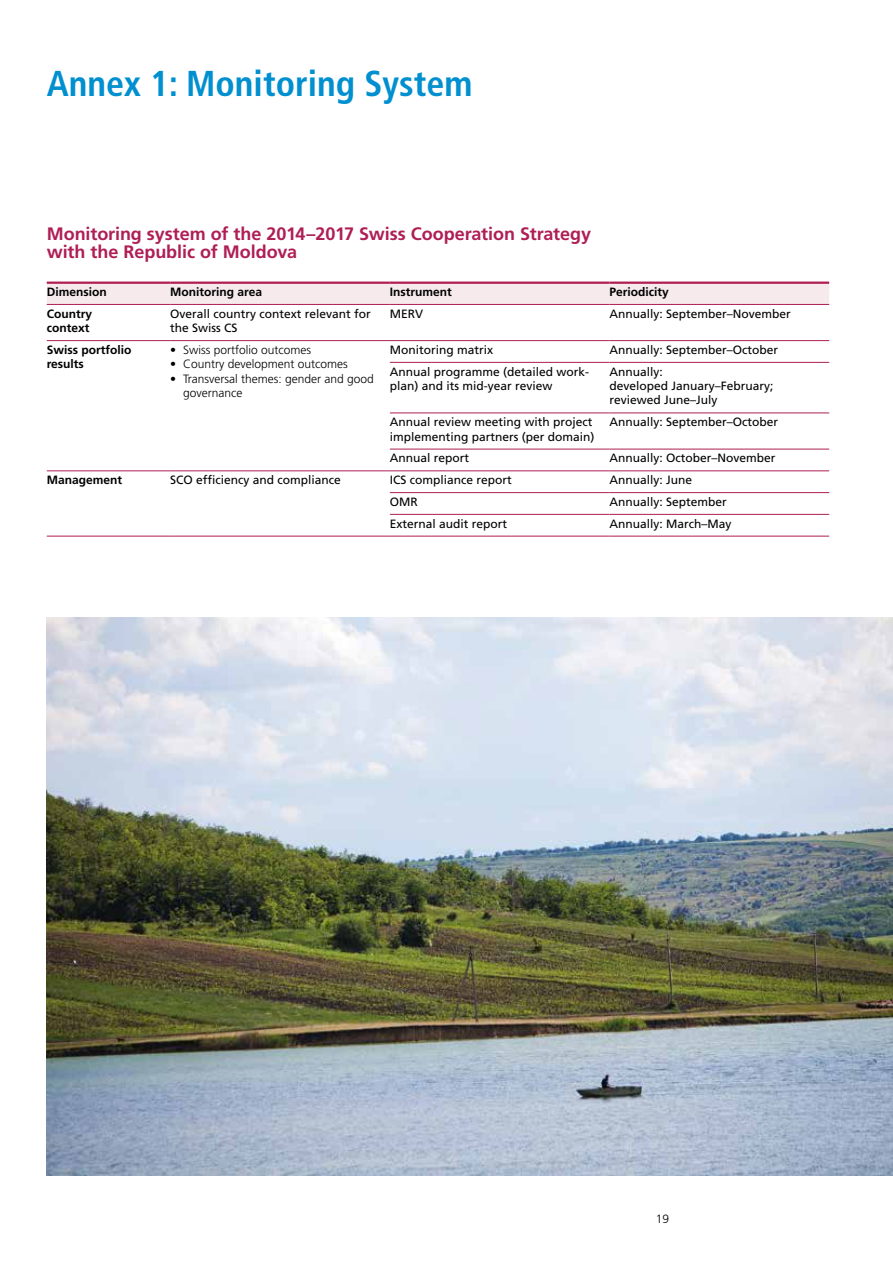
<style>
.page{position:relative;width:893px;height:1263px;background:#fff}
.page>*{position:absolute;margin:0;border:0;box-sizing:border-box;transform-origin:0 0}
.t1{font:700 condensed 36px "Frutiger LT Pro";color:#008fcf}
.t2{font:700 18px/18px "Frutiger LT Pro";color:#af1e54}
.t3{font:12px/14.4px "Frutiger LT Pro";color:#000}
.t4{font:300 12px/14.4px "Frutiger LT Pro";color:#000}
.t5{font:700 12px/14.4px "Frutiger LT Pro";color:#000}
</style>
<div class="page">
<div style="left:47px;top:284px;width:782px;height:20px;background:#f6eaed"></div>
<hr style="left:47px;top:340px;width:123px;height:1px;background:#af1e54">
<hr style="left:170px;top:340px;width:220px;height:1px;background:#af1e54">
<hr style="left:390px;top:340px;width:219px;height:1px;background:#af1e54">
<hr style="left:609px;top:340px;width:220px;height:1px;background:#af1e54">
<hr style="left:390px;top:362px;width:219px;height:1px;background:#af1e54">
<hr style="left:609px;top:362px;width:220px;height:1px;background:#af1e54">
<hr style="left:390px;top:413px;width:219px;height:1px;background:#af1e54">
<hr style="left:609px;top:413px;width:220px;height:1px;background:#af1e54">
<hr style="left:390px;top:449px;width:219px;height:1px;background:#af1e54">
<hr style="left:609px;top:449px;width:220px;height:1px;background:#af1e54">
<hr style="left:47px;top:470px;width:123px;height:1px;background:#af1e54">
<hr style="left:170px;top:470px;width:220px;height:1px;background:#af1e54">
<hr style="left:390px;top:470px;width:219px;height:1px;background:#af1e54">
<hr style="left:609px;top:470px;width:220px;height:1px;background:#af1e54">
<hr style="left:47px;top:282px;width:123px;height:2px;background:#af1e54">
<hr style="left:170px;top:282px;width:220px;height:2px;background:#af1e54">
<hr style="left:390px;top:282px;width:219px;height:2px;background:#af1e54">
<hr style="left:609px;top:282px;width:220px;height:2px;background:#af1e54">
<hr style="left:47px;top:304px;width:123px;height:1px;background:#af1e54">
<hr style="left:170px;top:304px;width:220px;height:1px;background:#af1e54">
<hr style="left:390px;top:304px;width:219px;height:1px;background:#af1e54">
<hr style="left:609px;top:304px;width:220px;height:1px;background:#af1e54">
<hr style="left:390px;top:492px;width:219px;height:1px;background:#af1e54">
<hr style="left:609px;top:492px;width:220px;height:1px;background:#af1e54">
<hr style="left:390px;top:514px;width:219px;height:1px;background:#af1e54">
<hr style="left:609px;top:514px;width:220px;height:1px;background:#af1e54">
<hr style="left:47px;top:536px;width:123px;height:1px;background:#af1e54">
<hr style="left:170px;top:536px;width:220px;height:1px;background:#af1e54">
<hr style="left:390px;top:536px;width:219px;height:1px;background:#af1e54">
<hr style="left:609px;top:536px;width:220px;height:1px;background:#af1e54">
<img style="left:47px;top:618px;width:846px;height:558px">
<h1 class="t1" style="left:47px;top:62px;width:427px">Annex 1: Monitoring System</h1>
<h2 class="t2" style="left:47px;top:224px;width:546px">Monitoring system of the 2014–2017 Swiss Cooperation Strategy with the Republic of Moldova</h2>
<p class="t5" style="left:47px;top:285px;width:61px">Dimension</p>
<p class="t5" style="left:170px;top:285px;width:93px">Monitoring area</p>
<p class="t5" style="left:390px;top:285px;width:64px">Instrument</p>
<p class="t5" style="left:609px;top:285px;width:61px">Periodicity</p>
<p class="t5" style="left:47px;top:306px;width:47px">Country context</p>
<p class="t3" style="left:170px;top:306px;width:202px">Overall country context relevant for the Swiss CS</p>
<p class="t3" style="left:390px;top:306px;width:35px">MERV</p>
<p class="t3" style="left:610px;top:306px;width:183px">Annually: September–November</p>
<p class="t5" style="left:47px;top:343px;width:86px">Swiss portfolio results</p>
<p class="t4" style="left:170px;top:343px;width:142px">• Swiss portfolio outcomes</p>
<p class="t3" style="left:390px;top:343px;width:105px">Monitoring matrix</p>
<p class="t3" style="left:610px;top:343px;width:170px">Annually: September–October</p>
<p class="t3" style="left:390px;top:364px;width:201px">Annual programme (detailed work&shy;plan) and its mid-year review</p>
<p class="t3" style="left:610px;top:364px;width:166px">Annually:<br>developed January–February; reviewed June–July</p>
<p class="t3" style="left:390px;top:415px;width:206px">Annual review meeting with project implementing partners (per domain)</p>
<p class="t3" style="left:610px;top:415px;width:170px">Annually: September–October</p>
<p class="t3" style="left:390px;top:451px;width:81px">Annual report</p>
<p class="t3" style="left:610px;top:451px;width:168px">Annually: October–November</p>
<p class="t4" style="left:170px;top:357px;width:179px">• Country development outcomes</p>
<p class="t4" style="left:183px;top:371px;width:192px;text-indent:-13px">• Transversal themes: gender and good governance</p>
<p class="t5" style="left:47px;top:473px;width:77px">Management</p>
<p class="t3" style="left:170px;top:473px;width:172px">SCO efficiency and compliance</p>
<p class="t3" style="left:390px;top:473px;width:124px">ICS compliance report</p>
<p class="t3" style="left:610px;top:473px;width:84px">Annually: June</p>
<p class="t3" style="left:390px;top:494px;width:29px">OMR</p>
<p class="t3" style="left:610px;top:494px;width:119px">Annually: September</p>
<p class="t3" style="left:390px;top:516px;width:119px">External audit report</p>
<p class="t3" style="left:610px;top:516px;width:124px">Annually: March–May</p>
<p class="t4" style="left:656px;top:1211px;width:15px">19</p>
</div>
